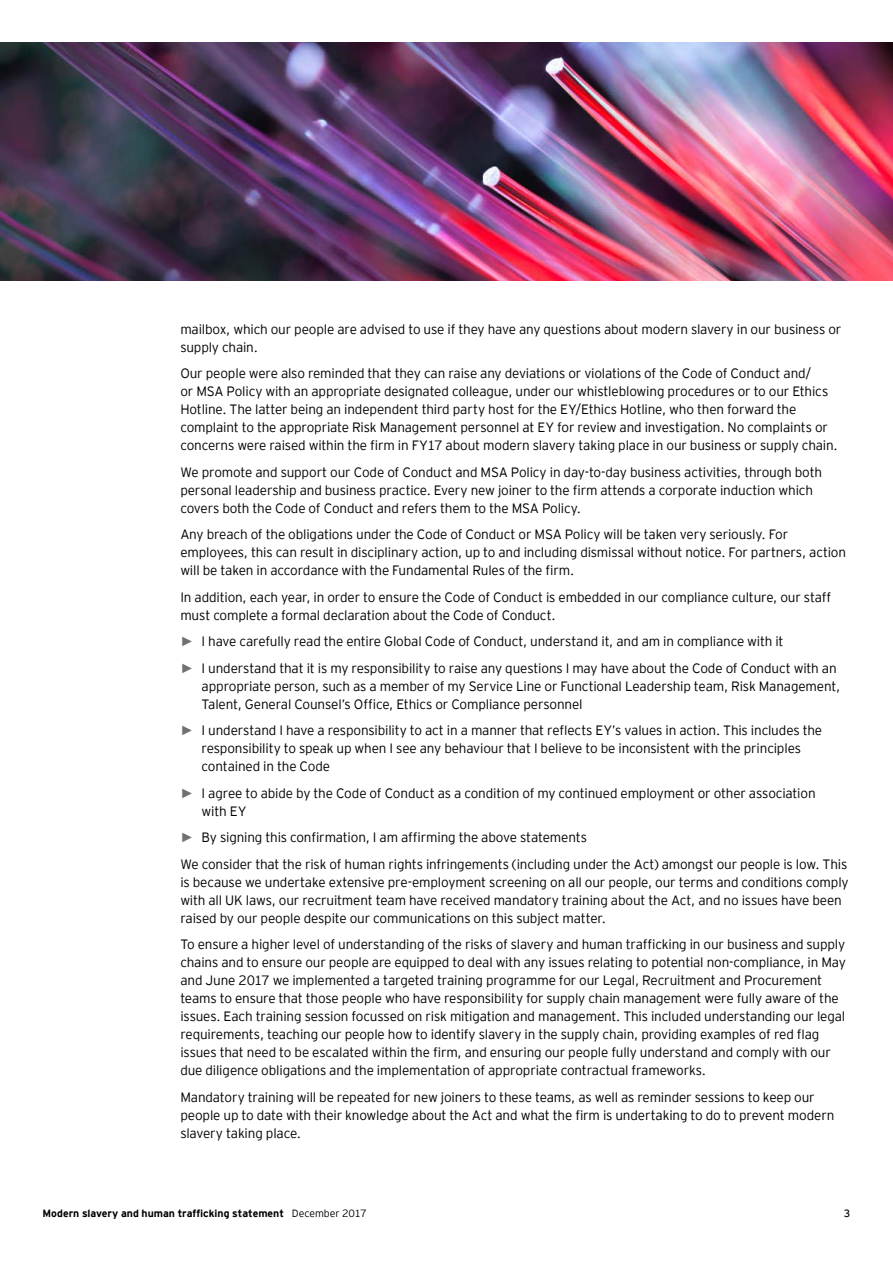
<style>
.page{position:relative;width:893px;height:1263px;background:#fff}
.page>*{position:absolute;margin:0;border:0;box-sizing:border-box;transform-origin:0 0}
.t1{font:300 13.5px/18px "EY Interstate";letter-spacing:-.01em;color:#000}
.t2{font:700 10.5px "EY Interstate";color:#000}
.t3{font:10.5px "EY Interstate";color:#000}
.s1{font-family:"Arial";font-weight:700;color:#707172}
.s2{font-weight:300}
</style>
<div class="page">
<img style="left:0;top:43px;width:893px;height:238px">
<p class="t1" style="left:180px;top:319px;width:662px">mailbox, which our people are advised to use if they have any questions about modern slavery in our business or supply chain.</p>
<p class="t1" style="left:180px;top:364px;width:659px">Our people were also reminded that they can raise any deviations or violations of the Code of Conduct and/<br>or MSA Policy with an appropriate designated colleague, under our whistleblowing procedures or to our Ethics Hotline. The latter being an independent third party host for the EY/Ethics Hotline, who then forward the complaint to the appropriate Risk Management personnel at EY for review and investigation. No complaints or concerns were raised within the firm in FY17 about modern slavery taking place in our business or supply chain.</p>
<p class="t1" style="left:180px;top:462px;width:643px">We promote and support our Code of Conduct and MSA Policy in day-to-day business activities, through both personal leadership and business practice. Every new joiner to the firm attends a corporate induction which covers both the Code of Conduct and refers them to the MSA Policy.</p>
<p class="t1" style="left:180px;top:525px;width:667px">Any breach of the obligations under the Code of Conduct or MSA Policy will be taken very seriously. For employees, this can result in disciplinary action, up to and including dismissal without notice. For partners, action will be taken in accordance with the Fundamental Rules of the firm.</p>
<p class="t1" style="left:180px;top:587px;width:652px">In addition, each year, in order to ensure the Code of Conduct is embedded in our compliance culture, our staff must complete a formal declaration about the Code of Conduct.</p>
<p class="t1" style="left:180px;top:628px;width:658px;line-height:26.5px"><span class="s1">►</span> I have carefully read the entire Global Code of Conduct, understand it, and am in compliance with it<br><span class="s1">►</span> I understand that it is my responsibility to raise any questions I may have about the Code of Conduct with an</p>
<p class="t1" style="left:202px;top:676px;width:640px">appropriate person, such as a member of my Service Line or Functional Leadership team, Risk Management,<br>Talent, General Counsel’s Office, Ethics or Compliance personnel</p>
<p class="t1" style="left:202px;top:721px;width:622px;text-indent:-21px"><span class="s1">►</span> I understand I have a responsibility to act in a manner that reflects EY’s values in action. This includes the responsibility to speak up when I see any behaviour that I believe to be inconsistent with the principles contained in the Code</p>
<p class="t1" style="left:202px;top:783px;width:615px;text-indent:-21px"><span class="s1">►</span> I agree to abide by the Code of Conduct as a condition of my continued employment or other association with EY</p>
<p class="t1" style="left:180px;top:824px;width:668px;line-height:26.5px"><span class="s1">►</span> By signing this confirmation, I am affirming the above statements<br>We consider that the risk of human rights infringements (including under the Act) amongst our people is low. This</p>
<p class="t1" style="left:180px;top:872px;width:670px">is because we undertake extensive pre-employment screening on all our people, our terms and conditions comply with all UK laws, our recruitment team have received mandatory training about the Act, and no issues have been raised by our people despite our communications on this subject matter.</p>
<p class="t1" style="left:180px;top:935px;width:667px">To ensure a higher level of understanding of the risks of slavery and human trafficking in our business and supply chains and to ensure our people are equipped to deal with any issues relating to potential non-compliance, in May and June 2017 we implemented a targeted training programme for our Legal, Recruitment and Procurement teams to ensure that those people who have responsibility for supply chain management were fully aware of the issues. Each training session focussed on risk mitigation and management. This included understanding our legal requirements, teaching our people how to identify slavery in the supply chain, providing examples of red flag issues that need to be escalated within the firm, and ensuring our people fully understand and comply with our due diligence obligations and the implementation of appropriate contractual frameworks.</p>
<p class="t1" style="left:180px;top:1087px;width:655px">Mandatory training will be repeated for new joiners to these teams, as well as reminder sessions to keep our people up to date with their knowledge about the Act and what the firm is undertaking to do to prevent modern slavery taking place.</p>
<p class="t2" style="left:43px;top:1206px;width:326px">Modern slavery and human trafficking statement <span class="s2">December 2017</span></p>
<p class="t3" style="left:844px;top:1206px;width:8px">3</p>
</div>
